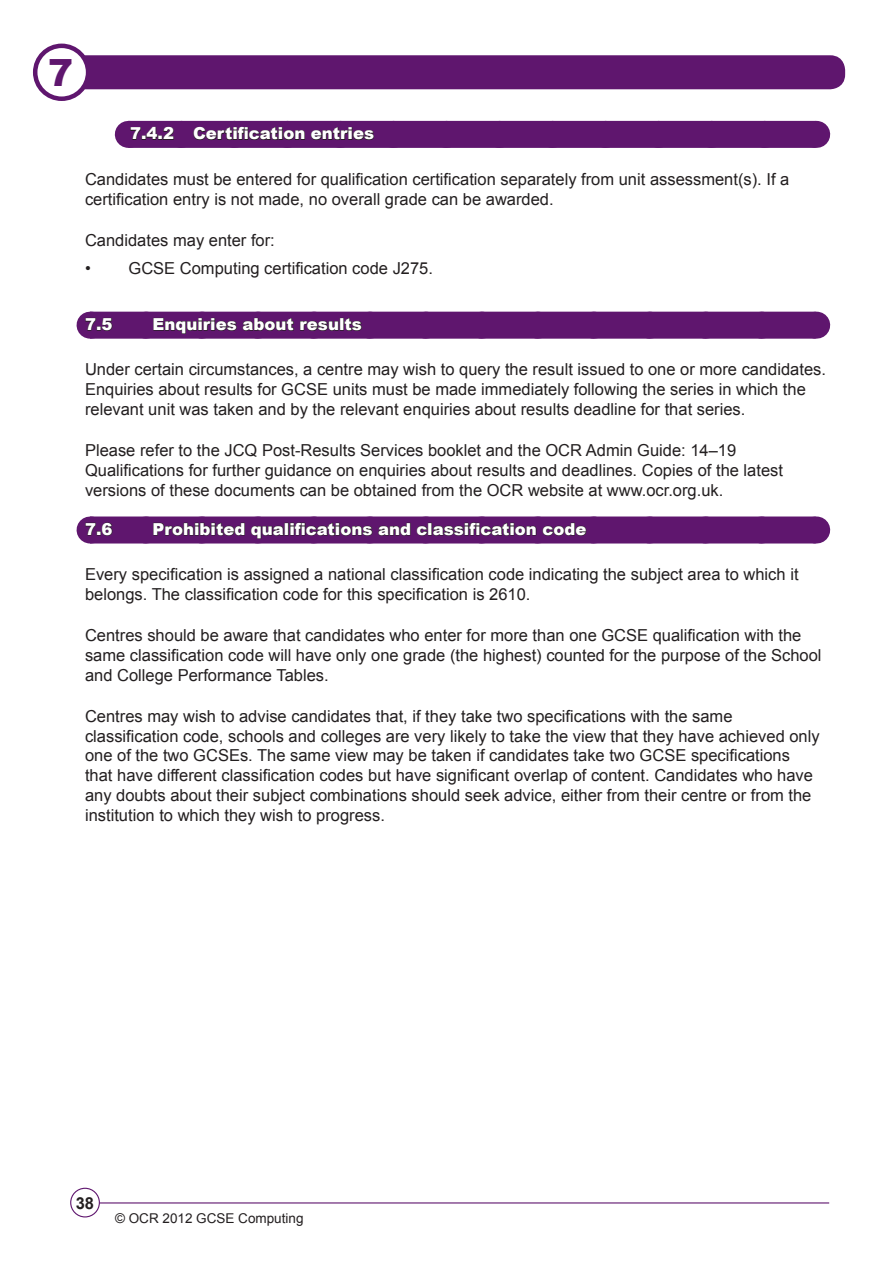
<style>
.page{position:relative;width:893px;height:1263px;background:#fff}
.page>*{position:absolute;margin:0;border:0;box-sizing:border-box;transform-origin:0 0}
.Body_Text{font:900 37.5px "Arial";color:#5f166e}
.Body_Text-2{font:16.5px/19.8px "Arial";color:#231f20}
.Heading_2{font:900 16.5px "Arial";color:#fff}
.Bullet_1{font:16.5px "Arial";color:#231f20}
.Heading_3{font:900 16.5px "Arial";color:#fff}
.t1{font:700 16.5px "Arial";color:#231f20}
.t2{font:13.5px "Arial";color:#231f20}
</style>
<div class="page">
<div style="left:63px;top:55px;width:782px;height:34px;background:#5f166e;border-radius:15px"></div>
<div style="left:35px;top:46px;width:53px;height:53px;background:#fff;border-radius:50%"></div>
<div style="left:33px;top:44px;width:57px;height:57px;border:4px solid #5f166e;border-radius:50%"></div>
<hr style="left:99px;top:1202px;width:730px;height:1px;background:#5f166e">
<div style="left:70px;top:1188px;width:30px;height:29px;border:1px solid #5f166e;border-radius:50%"></div>
<div style="left:128px;top:121px;width:688px;height:27px;background:#5f166e"></div>
<svg style="left:816px;top:121px;width:1px;height:27px"></svg>
<div style="left:90px;top:312px;width:726px;height:27px;background:#5f166e"></div>
<svg style="left:816px;top:312px;width:1px;height:27px"></svg>
<div style="left:90px;top:516px;width:726px;height:27px;background:#5f166e"></div>
<svg style="left:816px;top:516px;width:1px;height:27px"></svg>
<svg style="left:130px;top:127px;width:44px;height:21px"></svg>
<svg style="left:184px;top:127px;width:605px;height:21px"></svg>
<svg style="left:85px;top:312px;width:28px;height:27px"></svg>
<svg style="left:146px;top:317px;width:642px;height:22px"></svg>
<svg style="left:85px;top:516px;width:28px;height:27px"></svg>
<svg style="left:146px;top:516px;width:642px;height:23px"></svg>
<p class="Body_Text" style="left:48px;top:45px;width:27px">7</p>
<p class="Heading_3" style="left:130px;top:122px;width:246px">7.4.2 Certification entries</p>
<p class="Body_Text-2" style="left:85px;top:169px;width:706px">Candidates must be entered for qualification certification separately from unit assessment(s). If a certification entry is not made, no overall grade can be awarded.</p>
<p class="Body_Text-2" style="left:85px;top:230px;width:191px">Candidates may enter for:</p>
<p class="Bullet_1" style="left:85px;top:257px;width:349px">• GCSE Computing certification code J275.</p>
<p class="Heading_2" style="left:85px;top:312px;width:29px">7.5</p>
<p class="Heading_2" style="left:153px;top:312px;width:211px">Enquiries about results</p>
<p class="Body_Text-2" style="left:85px;top:360px;width:742px">Under certain circumstances, a centre may wish to query the result issued to one or more candidates.<br>Enquiries about results for GCSE units must be made immediately following the series in which the relevant unit was taken and by the relevant enquiries about results deadline for that series.</p>
<p class="Body_Text-2" style="left:85px;top:441px;width:699px">Please refer to the JCQ Post-Results Services booklet and the OCR Admin Guide: 14–19<br>Qualifications for further guidance on enquiries about results and deadlines. Copies of the latest versions of these documents can be obtained from the OCR website at www.ocr.org.uk.</p>
<p class="Heading_2" style="left:85px;top:517px;width:29px">7.6</p>
<p class="Heading_2" style="left:153px;top:517px;width:435px">Prohibited qualifications and classification code</p>
<p class="Body_Text-2" style="left:85px;top:565px;width:715px">Every specification is assigned a national classification code indicating the subject area to which it belongs. The classification code for this specification is 2610.</p>
<p class="Body_Text-2" style="left:85px;top:626px;width:738px">Centres should be aware that candidates who enter for more than one GCSE qualification with the same classification code will have only one grade (the highest) counted for the purpose of the School and College Performance Tables.</p>
<p class="Body_Text-2" style="left:85px;top:706px;width:736px">Centres may wish to advise candidates that, if they take two specifications with the same classification code, schools and colleges are very likely to take the view that they have achieved only one of the two GCSEs. The same view may be taken if candidates take two GCSE specifications that have different classification codes but have significant overlap of content. Candidates who have any doubts about their subject combinations should seek advice, either from their centre or from the institution to which they wish to progress.</p>
<p class="t1" style="left:76px;top:1192px;width:20px">38</p>
<p class="t2" style="left:115px;top:1209px;width:190px">© OCR 2012 GCSE Computing</p>
</div>
